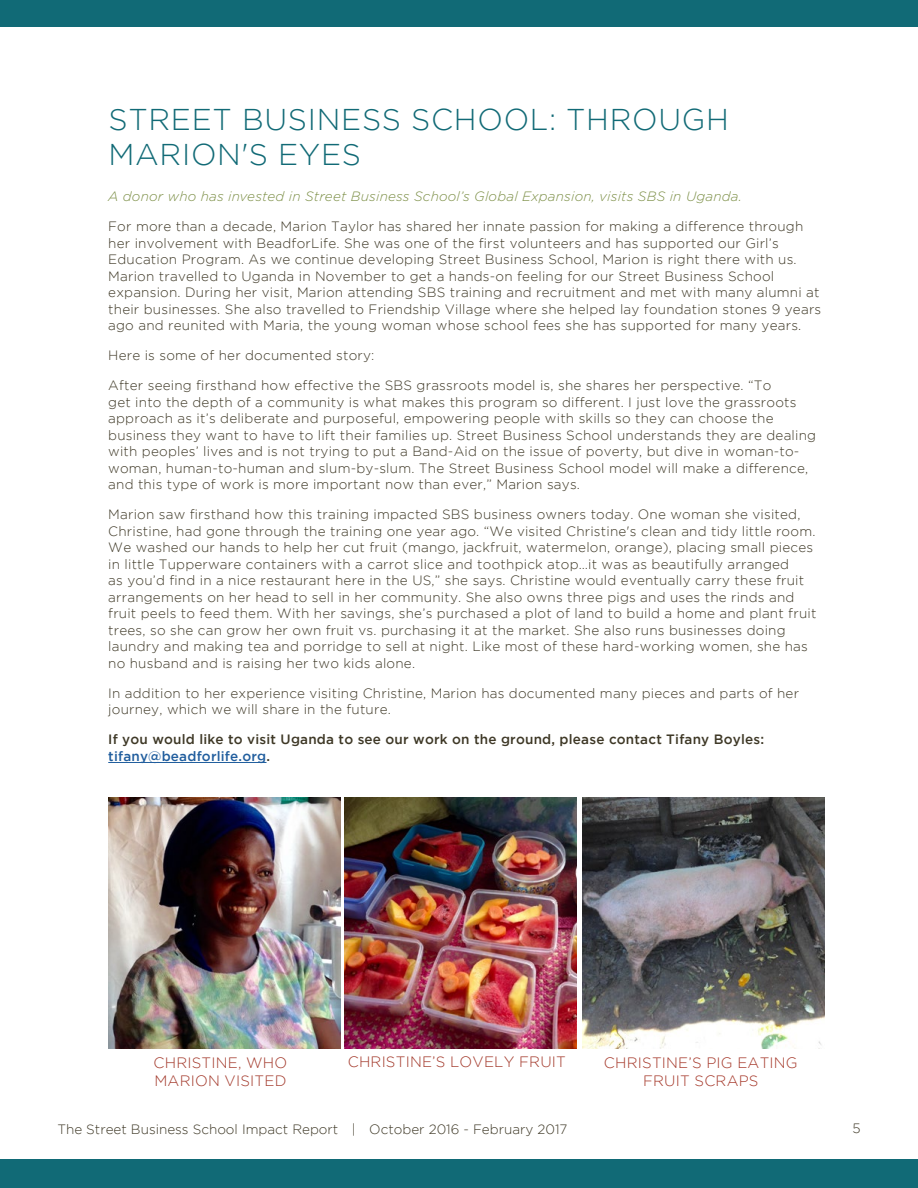
<style>
.page{position:relative;width:918px;height:1188px;background:#fff}
.page>*{position:absolute;margin:0;border:0;box-sizing:border-box;transform-origin:0 0}
.t1{font:300 30px/34.5px "Gotham";letter-spacing:.025em;color:#116a76}
.t2{font:300 15px/18px "Gotham";letter-spacing:.015em;color:#a3392b}
.t3{font:300 15px/18px "Gotham";letter-spacing:.015em;color:#a5382a;text-align:center}
.t4{font:300 13.5px/16.5px "Gotham";letter-spacing:.015em;color:#3e3826}
.t5{font:500 13.5px/16.5px "Gotham";letter-spacing:.015em;color:#3e3826}
.t6{font:italic 300 13.5px "Gotham";letter-spacing:.015em;color:#7b8e45}
.s1{color:#215e9e}
</style>
<div class="page">
<div style="left:0;top:0;width:918px;height:26px;background:#116a76"></div>
<hr style="left:108px;top:762px;width:159px;height:1px;background:#215e9e">
<div style="left:0;top:1160px;width:918px;height:28px;background:#116a76"></div>
<img style="left:108px;top:797px;width:232px;height:252px">
<img style="left:345px;top:797px;width:232px;height:252px">
<img style="left:583px;top:797px;width:242px;height:252px">
<h1 class="t1" style="left:108px;top:104px;width:622px">STREET BUSINESS SCHOOL: THROUGH<br>MARION'S EYES</h1>
<p class="t6" style="left:108px;top:189px;width:635px">A donor who has invested in Street Business School’s Global Expansion, visits SBS in Uganda.</p>
<p class="t4" style="left:108px;top:219px;width:715px">For more than a decade, Marion Taylor has shared her innate passion for making a difference through her involvement with BeadforLife. She was one of the first volunteers and has supported our Girl’s Education Program. As we continue developing Street Business School, Marion is right there with us.<br>Marion travelled to Uganda in November to get a hands-on feeling for our Street Business School expansion. During her visit, Marion attending SBS training and recruitment and met with many alumni at their businesses. She also travelled to Friendship Village where she helped lay foundation stones 9 years ago and reunited with Maria, the young woman whose school fees she has supported for many years.</p>
<p class="t4" style="left:108px;top:348px;width:268px">Here is some of her documented story:</p>
<p class="t4" style="left:108px;top:378px;width:709px">After seeing firsthand how effective the SBS grassroots model is, she shares her perspective. “To<br>get into the depth of a community is what makes this program so different. I just love the grassroots approach as it’s deliberate and purposeful, empowering people with skills so they can choose the business they want to have to lift their families up. Street Business School understands they are dealing with peoples’ lives and is not trying to put a Band-Aid on the issue of poverty, but dive in woman-to&shy;woman, human-to-human and slum-by-slum. The Street Business School model will make a difference, and this type of work is more important now than ever,” Marion says.</p>
<p class="t4" style="left:108px;top:507px;width:710px">Marion saw firsthand how this training impacted SBS business owners today. One woman she visited, Christine, had gone through the training one year ago. “We visited Christine's clean and tidy little room.<br>We washed our hands to help her cut fruit (mango, jackfruit, watermelon, orange), placing small pieces in little Tupperware containers with a carrot slice and toothpick atop…it was as beautifully arranged<br>as you’d find in a nice restaurant here in the US,” she says. Christine would eventually carry these fruit arrangements on her head to sell in her community. She also owns three pigs and uses the rinds and fruit peels to feed them. With her savings, she’s purchased a plot of land to build a home and plant fruit trees, so she can grow her own fruit vs. purchasing it at the market. She also runs businesses doing laundry and making tea and porridge to sell at night. Like most of these hard-working women, she has no husband and is raising her two kids alone.</p>
<p class="t4" style="left:108px;top:686px;width:692px">In addition to her experience visiting Christine, Marion has documented many pieces and parts of her journey, which we will share in the future.</p>
<p class="t5" style="left:108px;top:732px;width:657px">If you would like to visit Uganda to see our work on the ground, please contact Tifany Boyles: <span class="s1">tifany@beadforlife.org</span>.</p>
<p class="t2" style="left:154px;top:1055px;width:135px">CHRISTINE, WHO<br>MARION VISITED</p>
<p class="t2" style="left:348px;top:1054px;width:220px">CHRISTINE’S LOVELY FRUIT</p>
<p class="t3" style="left:604px;top:1055px;width:195px">CHRISTINE’S PIG EATING<br>FRUIT SCRAPS</p>
<p class="t4" style="left:57px;top:1122px;width:512px">The Street Business School Impact Report | October 2016 - February 2017</p>
<p class="t4" style="left:852px;top:1121px;width:10px">5</p>
</div>
